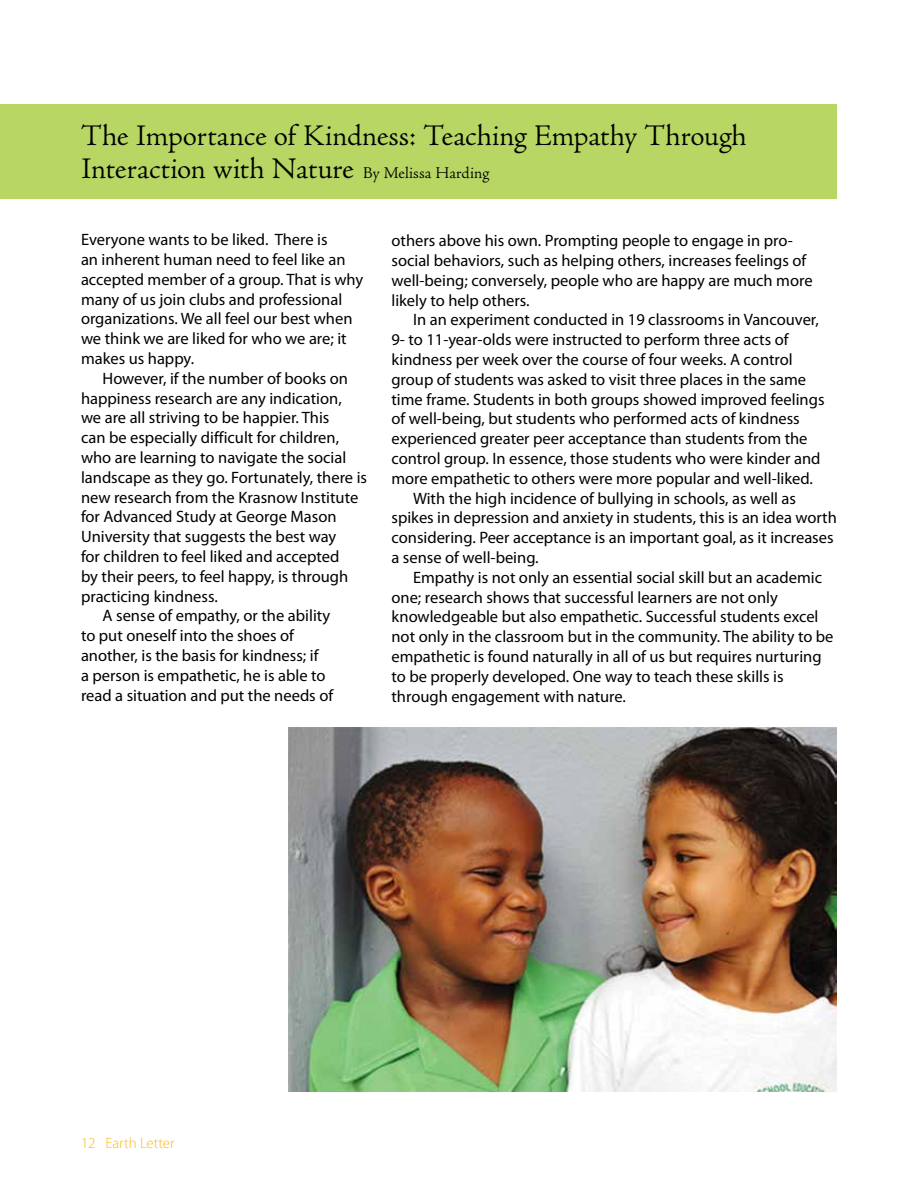
<style>
.page{position:relative;width:918px;height:1188px;background:#fff}
.page>*{position:absolute;margin:0;border:0;box-sizing:border-box;transform-origin:0 0}
.t1{font:300 30px/33px "Adobe Jenson Pro";letter-spacing:-.005em;color:#000}
.t2{font:16.5px/19.8px "Myriad Pro";color:#000}
.t3{font:300 15px "Myriad Pro";color:#fdba12}
.s1{font-size:16.5px}
</style>
<div class="page">
<div style="left:0;top:104px;width:837px;height:95px;background:#b7d664"></div>
<img style="left:288px;top:728px;width:549px;height:364px">
<h1 class="t1" style="left:81px;top:120px;width:667px">The Importance of Kindness: Teaching Empathy Through<br>Interaction with Nature <span class="s1">By Melissa Harding</span></h1>
<p class="t2" style="left:81px;top:230px;width:284px">Everyone wants to be liked. There is<br>an inherent human need to feel like an accepted member of a group. That is why many of us join clubs and professional organizations. We all feel our best when we think we are liked for who we are; it makes us happy.</p>
<p class="t2" style="left:103px;top:369px;width:247px">However, if the number of books on</p>
<p class="t2" style="left:81px;top:389px;width:262px">happiness research are any indication,</p>
<p class="t2" style="left:81px;top:408px;width:250px">we are all striving to be happier. This</p>
<p class="t2" style="left:81px;top:428px;width:260px">can be especially difficult for children,</p>
<p class="t2" style="left:81px;top:448px;width:267px">who are learning to navigate the social</p>
<p class="t2" style="left:81px;top:468px;width:288px">landscape as they go. Fortunately, there is</p>
<p class="t2" style="left:81px;top:488px;width:279px">new research from the Krasnow Institute</p>
<p class="t2" style="left:81px;top:507px;width:257px">for Advanced Study at George Mason</p>
<p class="t2" style="left:81px;top:527px;width:257px">University that suggests the best way</p>
<p class="t2" style="left:81px;top:547px;width:260px">for children to feel liked and accepted</p>
<p class="t2" style="left:81px;top:567px;width:269px">by their peers, to feel happy, is through</p>
<p class="t2" style="left:81px;top:587px;width:138px">practicing kindness.</p>
<p class="t2" style="left:103px;top:606px;width:229px">A sense of empathy, or the ability</p>
<p class="t2" style="left:81px;top:626px;width:215px">to put oneself into the shoes of</p>
<p class="t2" style="left:81px;top:646px;width:239px">another, is the basis for kindness; if</p>
<p class="t2" style="left:81px;top:666px;width:246px">a person is empathetic, he is able to</p>
<p class="t2" style="left:81px;top:686px;width:254px">read a situation and put the needs of</p>
<p class="t2" style="left:391px;top:231px;width:423px">others above his own. Prompting people to engage in pro&shy;social behaviors, such as helping others, increases feelings of well-being; conversely, people who are happy are much more likely to help others.</p>
<p class="t2" style="left:413px;top:310px;width:407px">In an experiment conducted in 19 classrooms in Vancouver,</p>
<p class="t2" style="left:391px;top:330px;width:399px">9- to 11-year-olds were instructed to perform three acts of</p>
<p class="t2" style="left:391px;top:350px;width:403px">kindness per week over the course of four weeks. A control</p>
<p class="t2" style="left:391px;top:370px;width:416px">group of students was asked to visit three places in the same</p>
<p class="t2" style="left:391px;top:389px;width:435px">time frame. Students in both groups showed improved feelings</p>
<p class="t2" style="left:391px;top:409px;width:410px">of well-being, but students who performed acts of kindness</p>
<p class="t2" style="left:391px;top:429px;width:418px">experienced greater peer acceptance than students from the</p>
<p class="t2" style="left:391px;top:449px;width:431px">control group. In essence, those students who were kinder and</p>
<p class="t2" style="left:391px;top:469px;width:423px">more empathetic to others were more popular and well-liked.</p>
<p class="t2" style="left:413px;top:488px;width:385px">With the high incidence of bullying in schools, as well as</p>
<p class="t2" style="left:391px;top:508px;width:447px">spikes in depression and anxiety in students, this is an idea worth</p>
<p class="t2" style="left:391px;top:528px;width:444px">considering. Peer acceptance is an important goal, as it increases</p>
<p class="t2" style="left:391px;top:548px;width:149px">a sense of well-being.</p>
<p class="t2" style="left:413px;top:568px;width:411px">Empathy is not only an essential social skill but an academic</p>
<p class="t2" style="left:391px;top:587px;width:388px">one; research shows that successful learners are not only</p>
<p class="t2" style="left:391px;top:607px;width:429px">knowledgeable but also empathetic. Successful students excel</p>
<p class="t2" style="left:391px;top:627px;width:444px">not only in the classroom but in the community. The ability to be</p>
<p class="t2" style="left:391px;top:647px;width:432px">empathetic is found naturally in all of us but requires nurturing</p>
<p class="t2" style="left:391px;top:667px;width:394px">to be properly developed. One way to teach these skills is</p>
<p class="t2" style="left:391px;top:686px;width:236px">through engagement with nature.</p>
<p class="t3" style="left:81px;top:1133px;width:95px">12 Earth Letter</p>
</div>
